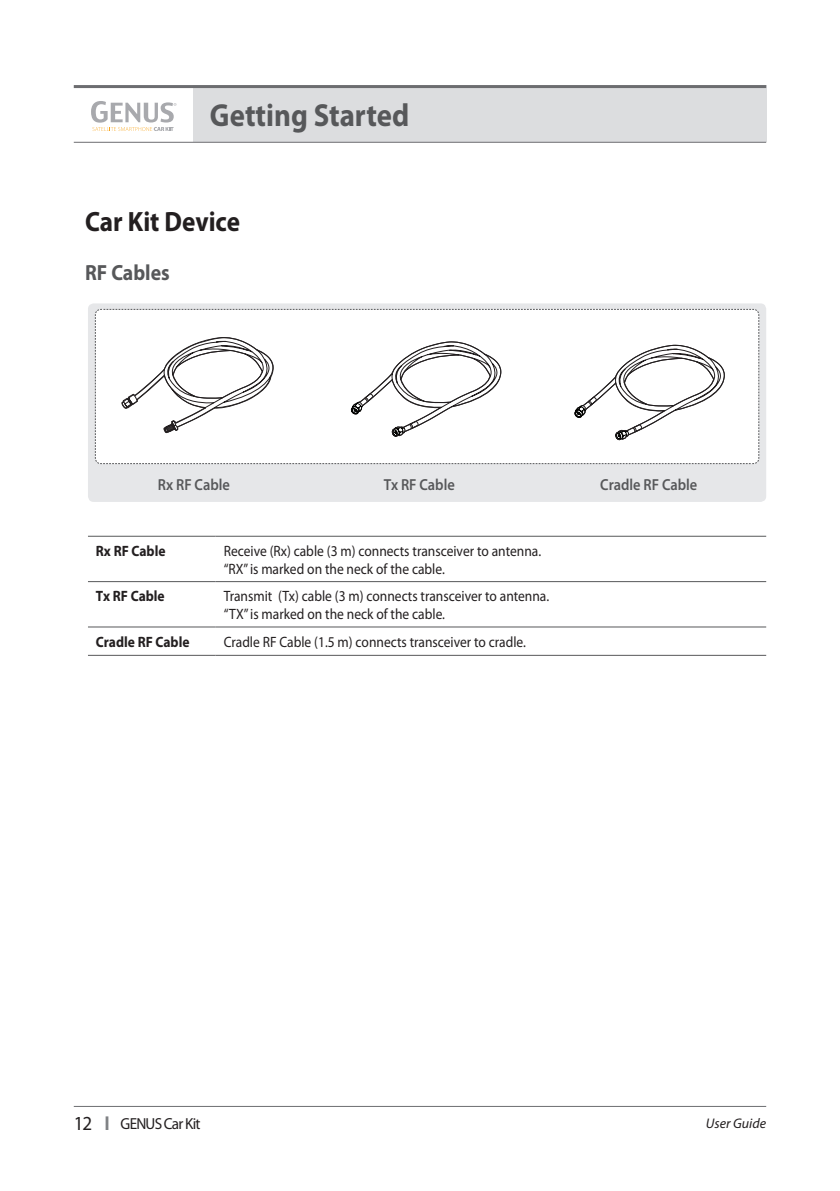
<style>
.page{position:relative;width:840px;height:1191px;background:#fff}
.page>*{position:absolute;margin:0;border:0;box-sizing:border-box;transform-origin:0 0}
.t1{font:700 32px "Myriad Pro";color:#57585a;scale:.9 1}
.t2{font:700 28px "Myriad Pro";color:#231f20;scale:.9 1}
.t3{font:700 22px "Myriad Pro";color:#57585a;scale:.9 1}
.t4{font:600 16px "Myriad Pro";color:#57585a;scale:.9 1}
.t5{font:16px "Myriad Pro";letter-spacing:-.05em;color:#231f20;scale:.95 1}
.t6{font:15px/18px "Myriad Pro";color:#231f20;scale:.9 1}
.t7{font:700 15px "Myriad Pro";color:#231f20;scale:.9 1}
.t8{font:italic 14px "Myriad Pro";color:#231f20}
.s1{font-size:20px}
.s2{font-family:"Futura";font-size:18px;color:#808285}
</style>
<div class="page">
<div style="left:193px;top:85px;width:572px;height:57px;background:#dcdddf"></div>
<hr style="left:74px;top:85px;width:691px;height:3px;background:#6c6d70">
<hr style="left:74px;top:1106px;width:691px;height:1px;background:#6c6d70">
<hr style="left:74px;top:142px;width:691px;height:1px;background:#6c6d70">
<svg style="left:91px;top:101px;width:85px;height:30px"></svg>
<div style="left:88px;top:303px;width:677px;height:199px;background:#e6e7e9;border-radius:6px"></div>
<hr style="left:88px;top:536px;width:127px;height:1px;background:#57585a">
<hr style="left:215px;top:536px;width:550px;height:1px;background:#57585a">
<hr style="left:88px;top:581px;width:127px;height:1px;background:#57585a">
<hr style="left:215px;top:581px;width:550px;height:1px;background:#57585a">
<hr style="left:88px;top:626px;width:127px;height:1px;background:#57585a">
<hr style="left:215px;top:626px;width:550px;height:1px;background:#57585a">
<hr style="left:88px;top:655px;width:127px;height:1px;background:#57585a">
<hr style="left:215px;top:655px;width:550px;height:1px;background:#57585a">
<svg style="left:95px;top:309px;width:664px;height:155px"></svg>
<p class="t1" style="left:210px;top:94px;width:223px">Getting Started</p>
<p class="t2" style="left:85px;top:203px;width:173px">Car Kit Device</p>
<p class="t3" style="left:85px;top:258px;width:95px">RF Cables</p>
<p class="t4" style="left:158px;top:474px;width:81px">Rx RF Cable</p>
<p class="t4" style="left:383px;top:474px;width:80px">Tx RF Cable</p>
<p class="t4" style="left:600px;top:474px;width:109px">Cradle RF Cable</p>
<p class="t7" style="left:96px;top:540px;width:79px">Rx RF Cable</p>
<p class="t6" style="left:223px;top:541px;width:354px">Receive (Rx) cable (3 m) connects transceiver to antenna. “RX” is marked on the neck of the cable.</p>
<p class="t7" style="left:96px;top:586px;width:78px">Tx RF Cable</p>
<p class="t6" style="left:223px;top:586px;width:363px">Transmit (Tx) cable (3 m) connects transceiver to antenna. “TX” is marked on the neck of the cable.</p>
<p class="t7" style="left:96px;top:632px;width:105px">Cradle RF Cable</p>
<p class="t6" style="left:223px;top:632px;width:337px">Cradle RF Cable (1.5 m) connects transceiver to cradle.</p>
<p class="t5" style="left:74px;top:1114px;width:135px"><span class="s1">12</span> <span class="s2">I</span> GENUS Car Kit</p>
<p class="t8" style="left:705px;top:1114px;width:62px">User Guide</p>
</div>
